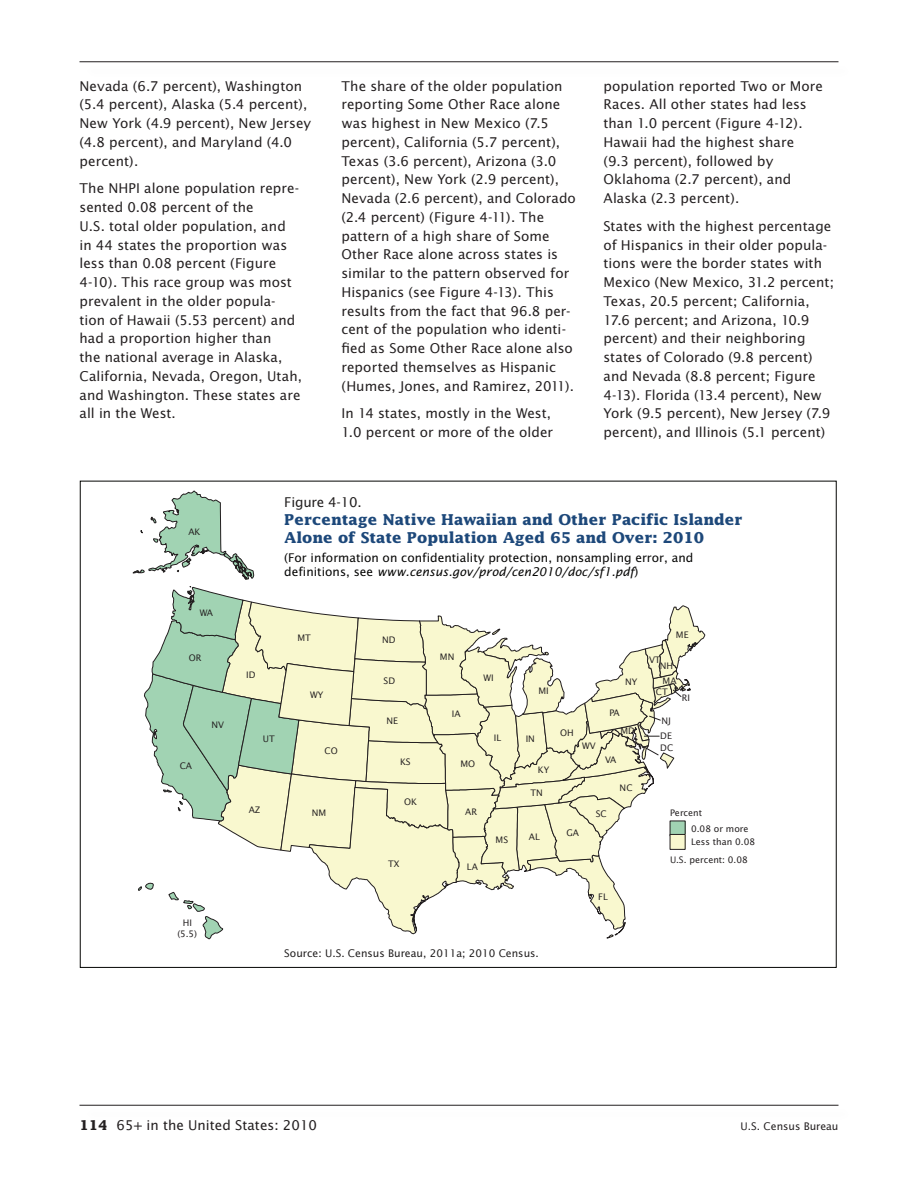
<style>
.page{position:relative;width:918px;height:1188px;background:#fff}
.page>*{position:absolute;margin:0;border:0;box-sizing:border-box;transform-origin:0 0}
.t1{font:700 15px/18px "Lucida";color:#1d487a}
.body_text{font:13.5px/18.8px "Lucida Sans";color:#231f20}
.t2{font:13.5px "Lucida Sans";letter-spacing:-.01em;color:#211e1e}
.t3{font:12px/13.5px "Lucida Sans";color:#050504}
.t4{font:10.5px "Lucida Sans";color:#211e1e}
.t5{font:10.5px "Lucida Sans";color:#231f20}
.t6{font:9px/15.8px "Lucida Sans";color:#231f20}
.s1{font-style:italic}
.s2{font-family:"Lucida";font-weight:700}
</style>
<div class="page">
<hr style="left:80px;top:1105px;width:758px;height:1px;background:#231f20">
<hr style="left:80px;top:61px;width:758px;height:1px;background:#231f20">
<svg style="left:132px;top:490px;width:573px;height:449px"></svg>
<p class="body_text" style="left:80px;top:77px;width:233px">Nevada (6.7 percent), Washington (5.4 percent), Alaska (5.4 percent),<br>New York (4.9 percent), New Jersey (4.8 percent), and Maryland (4.0 percent).</p>
<p class="body_text" style="left:80px;top:179px;width:224px">The NHPI alone population repre&shy;sented 0.08 percent of the<br>U.S. total older population, and<br>in 44 states the proportion was less than 0.08 percent (Figure<br>4-10). This race group was most prevalent in the older popula&shy;tion of Hawaii (5.53 percent) and had a proportion higher than<br>the national average in Alaska,<br>California, Nevada, Oregon, Utah, and Washington. These states are all in the West.</p>
<p class="body_text" style="left:341px;top:77px;width:236px">The share of the older population reporting Some Other Race alone was highest in New Mexico (7.5 percent), California (5.7 percent), Texas (3.6 percent), Arizona (3.0 percent), New York (2.9 percent), Nevada (2.6 percent), and Colorado (2.4 percent) (Figure 4-11). The pattern of a high share of Some Other Race alone across states is similar to the pattern observed for Hispanics (see Figure 4-13). This results from the fact that 96.8 per&shy;cent of the population who identi&shy;fied as Some Other Race alone also reported themselves as Hispanic (Humes, Jones, and Ramirez, 2011).</p>
<p class="body_text" style="left:341px;top:404px;width:213px">In 14 states, mostly in the West,<br>1.0 percent or more of the older</p>
<p class="body_text" style="left:603px;top:77px;width:221px">population reported Two or More<br>Races. All other states had less than 1.0 percent (Figure 4-12).<br>Hawaii had the highest share (9.3 percent), followed by<br>Oklahoma (2.7 percent), and<br>Alaska (2.3 percent).</p>
<p class="body_text" style="left:603px;top:217px;width:232px">States with the highest percentage of Hispanics in their older popula&shy;tions were the border states with Mexico (New Mexico, 31.2 percent; Texas, 20.5 percent; California, 17.6 percent; and Arizona, 10.9 percent) and their neighboring states of Colorado (9.8 percent) and Nevada (8.8 percent; Figure 4-13). Florida (13.4 percent), New York (9.5 percent), New Jersey (7.9 percent), and Illinois (5.1 percent)</p>
<p class="t6" style="left:188px;top:524px;width:14px">AK</p>
<p class="t6" style="left:200px;top:606px;width:15px">WA</p>
<p class="t6" style="left:189px;top:650px;width:14px">OR</p>
<p class="t6" style="left:180px;top:758px;width:14px">CA</p>
<p class="t6" style="left:211px;top:717px;width:14px">NV</p>
<p class="t6" style="left:177px;top:918px;width:21px;line-height:10.6px;text-align:center">HI (5.5)</p>
<p class="t2" style="left:284px;top:495px;width:79px">Figure 4-10.</p>
<p class="t1" style="left:284px;top:511px;width:460px">Percentage Native Hawaiian and Other Pacific Islander<br>Alone of State Population Aged 65 and Over: 2010</p>
<p class="t3" style="left:284px;top:551px;width:411px">(For information on confidentiality protection, nonsampling error, and definitions, see <span class="s1">www.census.gov/prod/cen2010/doc/sf1.pdf</span>)</p>
<p class="t6" style="left:297px;top:630px;width:15px">MT</p>
<p class="t6" style="left:382px;top:632px;width:15px">ND</p>
<p class="t6" style="left:676px;top:627px;width:14px">ME</p>
<p class="t6" style="left:440px;top:649px;width:16px">MN</p>
<p class="t6" style="left:649px;top:652px;width:13px">VT</p>
<p class="t6" style="left:660px;top:658px;width:15px">NH</p>
<p class="t6" style="left:246px;top:667px;width:11px">ID</p>
<p class="t6" style="left:384px;top:673px;width:13px">SD</p>
<p class="t6" style="left:484px;top:670px;width:12px">WI</p>
<p class="t6" style="left:625px;top:674px;width:14px">NY</p>
<p class="t6" style="left:663px;top:673px;width:15px">MA</p>
<p class="t6" style="left:310px;top:687px;width:15px">WY</p>
<p class="t6" style="left:539px;top:683px;width:12px">MI</p>
<p class="t6" style="left:656px;top:684px;width:13px">CT</p>
<p class="t6" style="left:682px;top:690px;width:10px">RI</p>
<p class="t6" style="left:387px;top:713px;width:13px">NE</p>
<p class="t6" style="left:452px;top:706px;width:10px">IA</p>
<p class="t6" style="left:609px;top:705px;width:12px">PA</p>
<p class="t6" style="left:661px;top:713px;width:11px">NJ</p>
<p class="t6" style="left:263px;top:731px;width:13px">UT</p>
<p class="t6" style="left:325px;top:743px;width:15px">CO</p>
<p class="t6" style="left:400px;top:754px;width:12px">KS</p>
<p class="t6" style="left:460px;top:756px;width:16px">MO</p>
<p class="t6" style="left:494px;top:730px;width:9px">IL</p>
<p class="t6" style="left:526px;top:732px;width:11px">IN</p>
<p class="t6" style="left:538px;top:762px;width:13px">KY</p>
<p class="t6" style="left:560px;top:725px;width:15px">OH</p>
<p class="t6" style="left:582px;top:739px;width:15px">WV</p>
<p class="t6" style="left:620px;top:723px;width:16px">MD</p>
<p class="t6" style="left:605px;top:752px;width:13px">VA</p>
<p class="t6" style="left:660px;top:728px;width:13px">DE</p>
<p class="t6" style="left:660px;top:740px;width:14px">DC</p>
<p class="t6" style="left:530px;top:785px;width:14px">TN</p>
<p class="t6" style="left:620px;top:780px;width:14px">NC</p>
<p class="t6" style="left:404px;top:794px;width:14px">OK</p>
<p class="t6" style="left:249px;top:802px;width:13px">AZ</p>
<p class="t6" style="left:465px;top:804px;width:13px">AR</p>
<p class="t6" style="left:312px;top:805px;width:16px">NM</p>
<p class="t6" style="left:496px;top:832px;width:14px">MS</p>
<p class="t6" style="left:529px;top:829px;width:13px">AL</p>
<p class="t6" style="left:566px;top:825px;width:14px">GA</p>
<p class="t6" style="left:596px;top:806px;width:13px">SC</p>
<p class="t6" style="left:691px;top:805px;width:59px;text-indent:-21px">Percent<br>0.08 or more</p>
<p class="t6" style="left:691px;top:834px;width:66px">Less than 0.08</p>
<p class="t6" style="left:388px;top:856px;width:13px">TX</p>
<p class="t6" style="left:467px;top:859px;width:13px">LA</p>
<p class="t6" style="left:670px;top:852px;width:79px">U.S. percent: 0.08</p>
<p class="t6" style="left:598px;top:889px;width:11px">FL</p>
<p class="t4" style="left:284px;top:947px;width:256px">Source: U.S. Census Bureau, 2011a; 2010 Census.</p>
<p class="body_text" style="left:80px;top:1116px;width:239px"><span class="s2">114</span> 65+ in the United States: 2010</p>
<p class="t5" style="left:741px;top:1120px;width:99px">U.S. Census Bureau</p>
</div>
